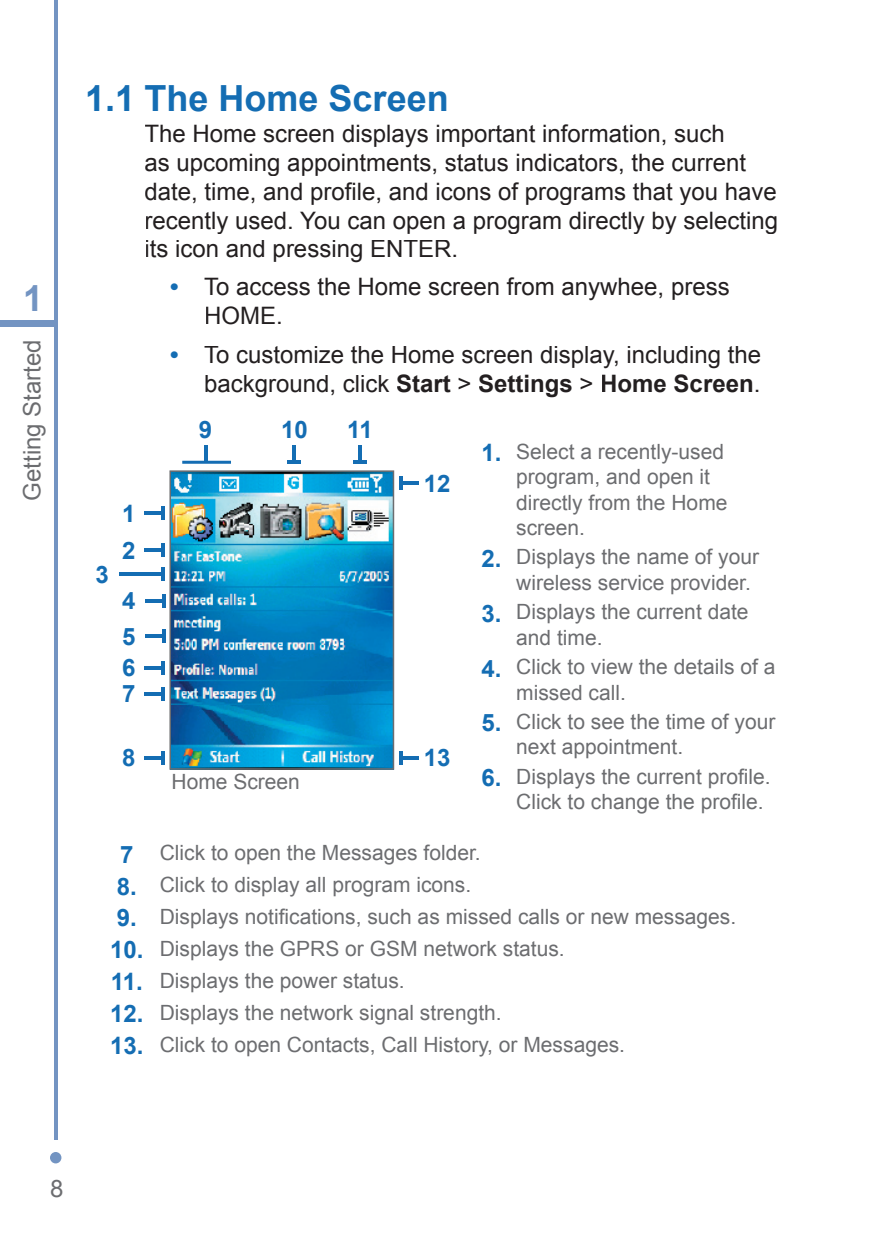
<style>
.page{position:relative;width:893px;height:1234px;background:#fff}
.page>*{position:absolute;margin:0;border:0;box-sizing:border-box;transform-origin:0 0}
.t1{font:700 36px "Arial";color:#146db3}
.t2{font:700 36px "Arial";color:#7394c2}
.t3{font:24px/28.8px "Arial";color:#231f20}
.t4{font:700 24px/35.4px "Arial";color:#146db3}
.t5{font:24px "Arial";color:#6c6d70}
.t6{font:21px/25.2px "Arial";color:#6c6d70}
.s1{font-weight:700;color:#146db3}
.s2{font-weight:700}
.s3{font-weight:700;font-size:24px;color:#146db3}
</style>
<div class="page">
<div style="left:50px;top:1151px;width:11px;height:12px;background:#7394c2;border-radius:50%"></div>
<hr style="left:54px;top:0;width:3px;height:1139px;background:#7394c2">
<div style="left:0;top:320px;width:56px;height:6px;background:#7394c2"></div>
<img style="left:169px;top:470px;width:225px;height:299px">
<hr style="left:145px;top:549px;width:18px;height:3px;background:#146db3">
<hr style="left:161px;top:543px;width:3px;height:14px;background:#146db3">
<hr style="left:145px;top:511px;width:18px;height:3px;background:#146db3">
<svg style="left:161px;top:506px;width:3px;height:13px"></svg>
<hr style="left:120px;top:573px;width:43px;height:3px;background:#146db3">
<hr style="left:161px;top:567px;width:3px;height:14px;background:#146db3">
<hr style="left:145px;top:599px;width:19px;height:3px;background:#146db3">
<svg style="left:162px;top:594px;width:3px;height:13px"></svg>
<hr style="left:145px;top:634px;width:19px;height:3px;background:#146db3">
<svg style="left:162px;top:629px;width:3px;height:13px"></svg>
<hr style="left:145px;top:666px;width:18px;height:3px;background:#146db3">
<hr style="left:161px;top:660px;width:3px;height:14px;background:#146db3">
<hr style="left:145px;top:692px;width:18px;height:3px;background:#146db3">
<hr style="left:161px;top:686px;width:3px;height:14px;background:#146db3">
<hr style="left:145px;top:756px;width:18px;height:3px;background:#146db3">
<hr style="left:161px;top:750px;width:3px;height:14px;background:#146db3">
<hr style="left:401px;top:482px;width:18px;height:3px;background:#146db3">
<hr style="left:399px;top:476px;width:3px;height:14px;background:#146db3">
<hr style="left:401px;top:756px;width:18px;height:3px;background:#146db3">
<hr style="left:399px;top:750px;width:3px;height:14px;background:#146db3">
<svg style="left:182px;top:460px;width:49px;height:3px"></svg>
<hr style="left:204px;top:445px;width:3px;height:18px;background:#146db3">
<hr style="left:293px;top:445px;width:3px;height:17px;background:#146db3">
<svg style="left:288px;top:461px;width:13px;height:3px"></svg>
<hr style="left:358px;top:445px;width:3px;height:17px;background:#146db3">
<hr style="left:353px;top:461px;width:14px;height:3px;background:#146db3">
<h1 class="t2" style="left:23px;top:274px;width:22px">1</h1>
<p class="t5" style="left:16px;top:500px;width:163px;rotate:-90deg">Getting Started</p>
<h1 class="t1" style="left:85px;top:75px;width:365px">1.1 The Home Screen</h1>
<p class="t3" style="left:145px;top:119px;width:635px">The Home screen displays important information, such<br>as upcoming appointments, status indicators, the current date, time, and profile, and icons of programs that you have recently used. You can open a program directly by selecting its icon and pressing ENTER.</p>
<p class="t3" style="left:204px;top:273px;width:527px;text-indent:-34px"><span class="s1">•</span> To access the Home screen from anywhee, press<br>HOME.</p>
<p class="t3" style="left:170px;top:341px;width:593px;text-align:right"><span class="s1">•</span> To customize the Home screen display, including the background, click <span class="s2">Start</span> &gt; <span class="s2">Settings</span> &gt; <span class="s2">Home Screen</span>.</p>
<p class="t4" style="left:96px;top:557px;width:15px">3</p>
<p class="t4" style="left:122px;top:496px;width:15px">1</p>
<p class="t4" style="left:122px;top:533px;width:15px">2</p>
<p class="t4" style="left:122px;top:584px;width:15px">4<br>5</p>
<p class="t4" style="left:122px;top:655px;width:15px;line-height:26.1px">6<br>7</p>
<p class="t4" style="left:122px;top:740px;width:15px">8</p>
<p class="t4" style="left:199px;top:412px;width:15px">9</p>
<p class="t4" style="left:281px;top:412px;width:28px">10</p>
<p class="t4" style="left:347px;top:412px;width:27px">11</p>
<p class="t6" style="left:172px;top:769px;width:130px">Home Screen</p>
<p class="t4" style="left:424px;top:466px;width:28px">12</p>
<p class="t4" style="left:424px;top:740px;width:28px">13</p>
<p class="t6" style="left:516px;top:439px;width:213px;text-indent:-35px"><span class="s3">1.</span> Select a recently-used program, and open it directly from the Home screen.</p>
<p class="t6" style="left:516px;top:544px;width:244px;text-indent:-35px"><span class="s3">2.</span> Displays the name of your wireless service provider.</p>
<p class="t6" style="left:516px;top:599px;width:234px;text-indent:-35px"><span class="s3">3.</span> Displays the current date and time.</p>
<p class="t6" style="left:516px;top:654px;width:261px;text-indent:-35px"><span class="s3">4.</span> Click to view the details of a missed call.</p>
<p class="t6" style="left:516px;top:709px;width:261px;text-indent:-35px"><span class="s3">5.</span> Click to see the time of your next appointment.</p>
<p class="t6" style="left:516px;top:764px;width:256px;text-indent:-35px"><span class="s3">6.</span> Displays the current profile.<br>Click to change the profile.</p>
<p class="t6" style="left:120px;top:840px;width:362px"><span class="s3">7</span> Click to open the Messages folder.</p>
<p class="t6" style="left:117px;top:872px;width:356px"><span class="s3">8.</span> Click to display all program icons.</p>
<p class="t6" style="left:117px;top:904px;width:621px"><span class="s3">9.</span> Displays notifications, such as missed calls or new messages.</p>
<p class="t6" style="left:110px;top:936px;width:456px"><span class="s3">10.</span> Displays the GPRS or GSM network status.</p>
<p class="t6" style="left:111px;top:968px;width:295px"><span class="s3">11.</span> Displays the power status.</p>
<p class="t6" style="left:110px;top:999px;width:393px"><span class="s3">12.</span> Displays the network signal strength.</p>
<p class="t6" style="left:110px;top:1031px;width:516px"><span class="s3">13.</span> Click to open Contacts, Call History, or Messages.</p>
<p class="t5" style="left:50px;top:1172px;width:15px">8</p>
</div>
